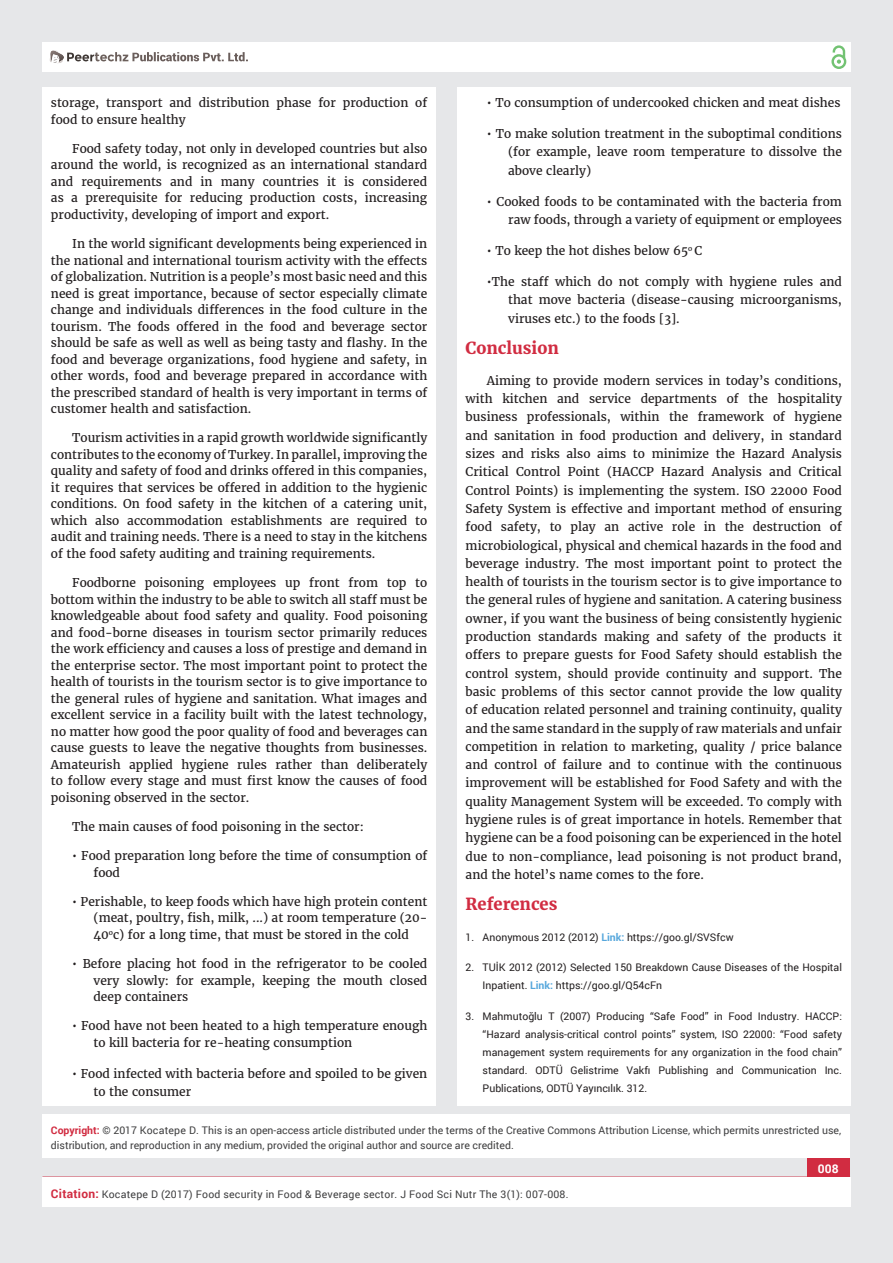
<style>
.page{position:relative;width:893px;height:1263px;background:#e6e7e9}
.page>*{position:absolute;margin:0;border:0;box-sizing:border-box;transform-origin:0 0}
.t1{font:700 16.5px "Merriweather";color:#d12c41}
.t2{font:12px/16.5px "Merriweather";color:#231f20;text-align:justify}
.t3{font:700 12px "Roboto";color:#fff}
.t4{font:10.5px/18px "Roboto";color:#231f20}
.t5{font:10.5px/15px "Roboto";color:#3e3e3f}
.t6{font:10.5px "Roboto";letter-spacing:.02em;color:#3e3e3f}
.s1{font-weight:700;color:#56a7dc}
.s2{font-weight:700;color:#d12c41}
.s3{font-weight:700;font-size:12px;color:#d12c41}
</style>
<div class="page">
<div style="left:42px;top:43px;width:808px;height:29px;background:#fff"></div>
<div style="left:831px;top:54px;width:15px;height:15px;border:2px solid #72c272;border-radius:50%"></div>
<svg style="left:831px;top:45px;width:15px;height:19px"></svg>
<div style="left:807px;top:1157px;width:43px;height:43px;background:#d12c41"></div>
<svg style="left:49px;top:50px;width:199px;height:14px"></svg>
<div style="left:42px;top:1177px;width:809px;height:30px;background:#fff"></div>
<div style="left:42px;top:87px;width:394px;height:1018px;background:#fff"></div>
<div style="left:457px;top:87px;width:393px;height:1018px;background:#fff"></div>
<div style="left:42px;top:1115px;width:808px;height:43px;background:#fff"></div>
<p class="t2" style="left:51px;top:95px;width:378px">storage, transport and distribution phase for production of food to ensure healthy</p>
<p class="t2" style="left:51px;top:140px;width:378px;text-indent:21px">Food safety today, not only in developed countries but also around the world, is recognized as an international standard and requirements and in many countries it is considered as a prerequisite for reducing production costs, increasing productivity, developing of import and export.</p>
<p class="t2" style="left:51px;top:236px;width:378px;text-indent:21px">In the world significant developments being experienced in the national and international tourism activity with the effects of globalization. Nutrition is a people’s most basic need and this need is great importance, because of sector especially climate change and individuals differences in the food culture in the tourism. The foods offered in the food and beverage sector should be safe as well as well as being tasty and flashy. In the food and beverage organizations, food hygiene and safety, in other words, food and beverage prepared in accordance with the prescribed standard of health is very important in terms of customer health and satisfaction.</p>
<p class="t2" style="left:51px;top:430px;width:378px;text-indent:21px">Tourism activities in a rapid growth worldwide significantly contributes to the economy of Turkey. In parallel, improving the quality and safety of food and drinks offered in this companies, it requires that services be offered in addition to the hygienic conditions. On food safety in the kitchen of a catering unit, which also accommodation establishments are required to audit and training needs. There is a need to stay in the kitchens of the food safety auditing and training requirements.</p>
<p class="t2" style="left:51px;top:575px;width:378px;text-indent:21px">Foodborne poisoning employees up front from top to bottom within the industry to be able to switch all staff must be knowledgeable about food safety and quality. Food poisoning and food-borne diseases in tourism sector primarily reduces the work efficiency and causes a loss of prestige and demand in the enterprise sector. The most important point to protect the health of tourists in the tourism sector is to give importance to the general rules of hygiene and sanitation. What images and excellent service in a facility built with the latest technology, no matter how good the poor quality of food and beverages can cause guests to leave the negative thoughts from businesses.<br>Amateurish applied hygiene rules rather than deliberately to follow every stage and must first know the causes of food poisoning observed in the sector.</p>
<p class="t2" style="left:72px;top:818px;width:293px">The main causes of food poisoning in the sector:</p>
<p class="t2" style="left:94px;top:848px;width:335px;text-indent:-21px">• Food preparation long before the time of consumption of food</p>
<p class="t2" style="left:94px;top:893px;width:335px;text-indent:-21px">• Perishable, to keep foods which have high protein content (meat, poultry, fish, milk, ...) at room temperature (20- 40<sup>o</sup>c) for a long time, that must be stored in the cold</p>
<p class="t2" style="left:94px;top:956px;width:335px;text-indent:-21px">• Before placing hot food in the refrigerator to be cooled very slowly: for example, keeping the mouth closed deep containers</p>
<p class="t2" style="left:94px;top:1018px;width:335px;text-indent:-21px">• Food have not been heated to a high temperature enough to kill bacteria for re-heating consumption</p>
<p class="t2" style="left:94px;top:1064px;width:335px;line-height:18px;text-indent:-21px">• Food infected with bacteria before and spoiled to be given to the consumer</p>
<p class="t2" style="left:487px;top:95px;width:355px">• To consumption of undercooked chicken and meat dishes</p>
<p class="t2" style="left:508px;top:125px;width:335px;line-height:18.3px;text-indent:-21px">• To make solution treatment in the suboptimal conditions (for example, leave room temperature to dissolve the above clearly)</p>
<p class="t2" style="left:487px;top:192px;width:357px;line-height:18.3px;text-align:right">• Cooked foods to be contaminated with the bacteria from raw foods, through a variety of equipment or employees</p>
<p class="t2" style="left:487px;top:243px;width:217px">• To keep the hot dishes below 65<sup>o</sup> C</p>
<p class="t2" style="left:508px;top:273px;width:335px;line-height:18.3px;text-indent:-21px">•The staff which do not comply with hygiene rules and that move bacteria (disease-causing microorganisms, viruses etc.) to the foods [3].</p>
<h1 class="t1" style="left:466px;top:338px;width:95px">Conclusion</h1>
<p class="t2" style="left:466px;top:371px;width:378px;line-height:18.3px;text-indent:21px">Aiming to provide modern services in today’s conditions, with kitchen and service departments of the hospitality business professionals, within the framework of hygiene and sanitation in food production and delivery, in standard sizes and risks also aims to minimize the Hazard Analysis Critical Control Point (HACCP Hazard Analysis and Critical Control Points) is implementing the system. ISO 22000 Food Safety System is effective and important method of ensuring food safety, to play an active role in the destruction of microbiological, physical and chemical hazards in the food and beverage industry. The most important point to protect the health of tourists in the tourism sector is to give importance to the general rules of hygiene and sanitation. A catering business owner, if you want the business of being consistently hygienic production standards making and safety of the products it offers to prepare guests for Food Safety should establish the control system, should provide continuity and support. The basic problems of this sector cannot provide the low quality of education related personnel and training continuity, quality and the same standard in the supply of raw materials and unfair competition in relation to marketing, quality / price balance and control of failure and to continue with the continuous improvement will be established for Food Safety and with the quality Management System will be exceeded. To comply with hygiene rules is of great importance in hotels. Remember that hygiene can be a food poisoning can be experienced in the hotel due to non-compliance, lead poisoning is not product brand, and the hotel’s name comes to the fore.</p>
<h1 class="t1" style="left:466px;top:894px;width:93px">References</h1>
<p class="t4" style="left:466px;top:927px;width:269px">1. Anonymous 2012 (2012) <span class="s1">Link:</span> https://goo.gl/SVSfcw</p>
<p class="t4" style="left:483px;top:958px;width:361px;text-indent:-17px">2. TUİK 2012 (2012) Selected 150 Breakdown Cause Diseases of the Hospital<br>Inpatient. <span class="s1">Link:</span> https://goo.gl/Q54cFn</p>
<p class="t4" style="left:483px;top:1007px;width:361px;text-align:justify;text-indent:-17px">3. Mahmutoğlu T (2007) Producing “Safe Food” in Food Industry. HACCP: “Hazard analysis-critical control points” system, ISO 22000: “Food safety management system requirements for any organization in the food chain” standard. ODTÜ Gelistrime Vakfı Publishing and Communication Inc.<br>Publications, ODTÜ Yayıncılık. 312.</p>
<p class="t5" style="left:51px;top:1123px;width:792px"><span class="s2">Copyright:</span> © 2017 Kocatepe D. This is an open-access article distributed under the terms of the Creative Commons Attribution License, which permits unrestricted use, distribution, and reproduction in any medium, provided the original author and source are credited.</p>
<p class="t6" style="left:51px;top:1187px;width:519px"><span class="s3">Citation:</span> Kocatepe D (2017) Food security in Food &amp; Beverage sector. J Food Sci Nutr The 3(1): 007-008.</p>
<p class="t3" style="left:818px;top:1161px;width:22px">008</p>
</div>
